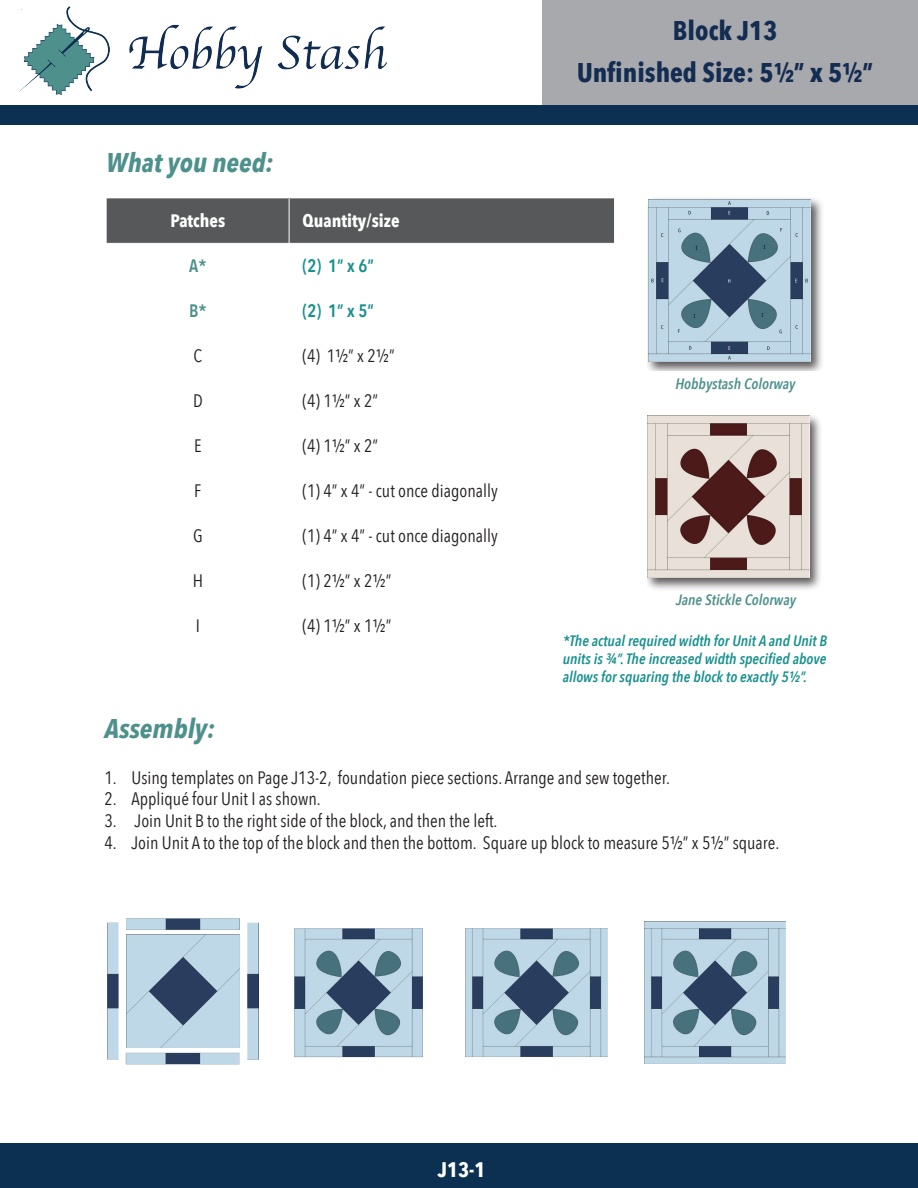
<style>
.page{position:relative;width:918px;height:1188px;background:#fff}
.page>*{position:absolute;margin:0;border:0;box-sizing:border-box;transform-origin:0 0}
.t1{font:700 27px/42px "Avenir Next Condensed";color:#132c51;text-align:center}
.t2{font:italic 700 27px "Avenir Next Condensed";color:#4d908c}
.t3{font:700 21px "Avenir Next Condensed";color:#fff}
.t4{font:18px "Avenir Next Condensed";color:#231f20}
.t5{font:700 18px "Avenir Next Condensed";color:#fff}
.t6{font:600 18px "Avenir Next Condensed";color:#17908d}
.t7{font:600 18px "Avenir Next Condensed";color:#4d908c}
.t8{font:italic 600 15px/18px "Avenir Next Condensed";color:#17908d;text-align:justify}
.t9{font:italic 600 15px "Avenir Next Condensed";color:#4d908c}
</style>
<div class="page">
<div style="left:0;top:1144px;width:918px;height:44px;background:#0b3052"></div>
<div style="left:0;top:105px;width:918px;height:19px;background:#0b3052"></div>
<div style="left:107px;top:198px;width:507px;height:45px;background:#57585a"></div>
<hr style="left:289px;top:199px;width:1px;height:44px;background:#fff">
<div style="left:647px;top:196px;width:177px;height:175px;background:#231f20;opacity:.75"></div>
<img style="left:648px;top:199px;width:162px;height:162px">
<div style="left:647px;top:416px;width:176px;height:176px;background:#231f20;opacity:.75"></div>
<img style="left:647px;top:416px;width:162px;height:162px">
<img style="left:19px;top:6px;width:368px;height:89px">
<div style="left:542px;top:0;width:376px;height:105px;background:#a8a9ad"></div>
<img style="left:465px;top:928px;width:142px;height:129px">
<img style="left:294px;top:928px;width:129px;height:130px">
<img style="left:644px;top:921px;width:142px;height:142px">
<img style="left:107px;top:918px;width:151px;height:147px">
<h1 class="t2" style="left:106px;top:146px;width:169px">What you need:</h1>
<p class="t5" style="left:171px;top:210px;width:56px">Patches</p>
<p class="t5" style="left:303px;top:210px;width:98px">Quantity/size</p>
<p class="t7" style="left:189px;top:250px;width:19px">A*</p>
<p class="t6" style="left:303px;top:250px;width:73px">(2) 1” x 6”</p>
<p class="t7" style="left:189px;top:295px;width:19px">B*</p>
<p class="t6" style="left:303px;top:295px;width:73px">(2) 1” x 5”</p>
<p class="t4" style="left:194px;top:341px;width:10px">C</p>
<p class="t4" style="left:303px;top:341px;width:94px">(4) 1½” x 2½”</p>
<p class="t4" style="left:193px;top:386px;width:11px">D</p>
<p class="t4" style="left:303px;top:386px;width:77px">(4) 1½” x 2”</p>
<p class="t4" style="left:194px;top:431px;width:9px">E</p>
<p class="t4" style="left:303px;top:431px;width:77px">(4) 1½” x 2”</p>
<p class="t4" style="left:194px;top:476px;width:9px">F</p>
<p class="t4" style="left:303px;top:476px;width:197px">(1) 4” x 4” - cut once diagonally</p>
<p class="t4" style="left:193px;top:521px;width:11px">G</p>
<p class="t4" style="left:303px;top:521px;width:197px">(1) 4” x 4” - cut once diagonally</p>
<p class="t4" style="left:193px;top:566px;width:12px">H</p>
<p class="t4" style="left:303px;top:566px;width:90px">(1) 2½” x 2½”</p>
<p class="t4" style="left:196px;top:611px;width:6px">I</p>
<p class="t4" style="left:303px;top:611px;width:90px">(4) 1½” x 1½”</p>
<h1 class="t1" style="left:577px;top:9px;width:298px">Block J13<br>Unfinished Size: 5½” x 5½”</h1>
<p class="t9" style="left:675px;top:375px;width:122px">Hobbystash Colorway</p>
<p class="t9" style="left:676px;top:591px;width:122px">Jane Stickle Colorway</p>
<p class="t8" style="left:563px;top:632px;width:266px">*The actual required width for Unit A and Unit B units is ¾”. The increased width specified above allows for squaring the block to exactly 5½”.</p>
<h1 class="t2" style="left:104px;top:712px;width:112px">Assembly:</h1>
<p class="t4" style="left:104px;top:762px;width:567px">1. Using templates on Page J13-2, foundation piece sections. Arrange and sew together.</p>
<p class="t4" style="left:104px;top:784px;width:218px">2. Appliqué four Unit I as shown.</p>
<p class="t4" style="left:104px;top:805px;width:395px">3. Join Unit B to the right side of the block, and then the left.</p>
<p class="t4" style="left:104px;top:827px;width:676px">4. Join Unit A to the top of the block and then the bottom. Square up block to measure 5½” x 5½” square.</p>
<p class="t3" style="left:438px;top:1156px;width:49px">J13-1</p>
</div>
